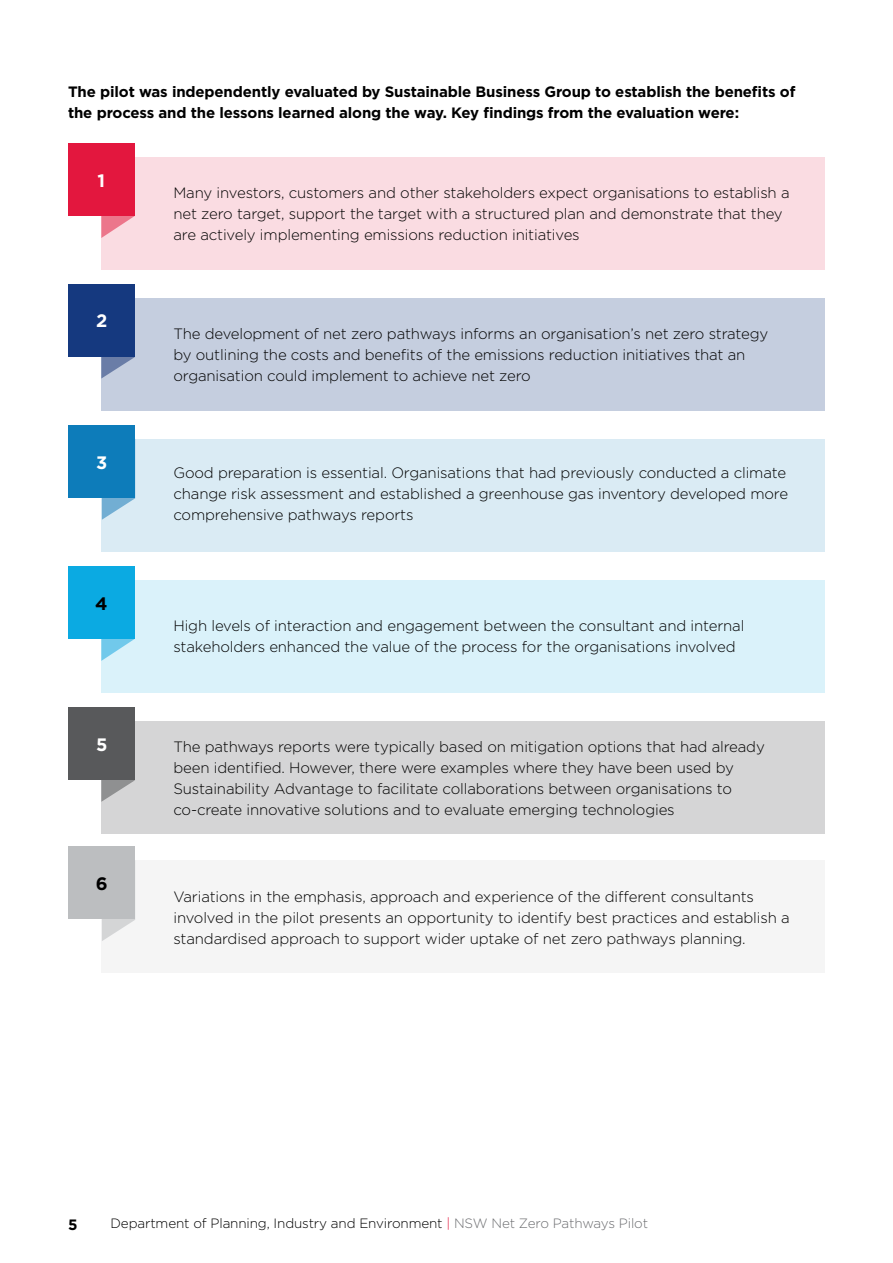
<style>
.page{position:relative;width:893px;height:1263px;background:#fff}
.page>*{position:absolute;margin:0;border:0;box-sizing:border-box;transform-origin:0 0}
.t1{font:700 18px "Gotham";color:#fff}
.t2{font:700 18px "Gotham";color:#000}
.t3{font:300 15px/21px "Gotham";letter-spacing:-.01em;color:#000}
.t4{font:700 15px/21px "Gotham";letter-spacing:-.01em;color:#000}
.t5{font:300 13.5px "Gotham";letter-spacing:-.01em;color:#000}
.s1{color:#e3173e}
.s2{color:#6d6e71}
</style>
<div class="page">
<div style="left:102px;top:157px;width:723px;height:113px;background:#fadce2"></div>
<div style="left:102px;top:580px;width:723px;height:113px;background:#daf2fa"></div>
<svg style="left:101px;top:216px;width:34px;height:22px"></svg>
<svg style="left:101px;top:639px;width:34px;height:22px"></svg>
<div style="left:68px;top:143px;width:67px;height:73px;background:#e3173e"></div>
<div style="left:68px;top:566px;width:67px;height:73px;background:#0baae2"></div>
<div style="left:102px;top:298px;width:723px;height:112px;background:#c5cedf"></div>
<div style="left:102px;top:721px;width:723px;height:113px;background:#d5d5d6"></div>
<svg style="left:101px;top:357px;width:34px;height:22px"></svg>
<svg style="left:101px;top:780px;width:34px;height:22px"></svg>
<div style="left:69px;top:284px;width:66px;height:73px;background:#15397f"></div>
<div style="left:69px;top:707px;width:66px;height:73px;background:#58595b"></div>
<div style="left:102px;top:439px;width:723px;height:113px;background:#daebf4"></div>
<div style="left:102px;top:860px;width:723px;height:113px;background:#f5f5f5"></div>
<svg style="left:102px;top:498px;width:33px;height:22px"></svg>
<svg style="left:102px;top:919px;width:33px;height:22px"></svg>
<div style="left:69px;top:425px;width:66px;height:73px;background:#0d7cba"></div>
<div style="left:69px;top:846px;width:66px;height:73px;background:#bcbec0"></div>
<p class="t4" style="left:68px;top:81px;width:729px">The pilot was independently evaluated by Sustainable Business Group to establish the benefits of the process and the lessons learned along the way. Key findings from the evaluation were:</p>
<p class="t1" style="left:98px;top:168px;width:9px">1</p>
<p class="t1" style="left:96px;top:309px;width:13px">2</p>
<p class="t1" style="left:96px;top:450px;width:13px">3</p>
<p class="t2" style="left:95px;top:591px;width:14px">4</p>
<p class="t3" style="left:173px;top:181px;width:618px">Many investors, customers and other stakeholders expect organisations to establish a net zero target, support the target with a structured plan and demonstrate that they are actively implementing emissions reduction initiatives</p>
<p class="t3" style="left:173px;top:323px;width:596px">The development of net zero pathways informs an organisation’s net zero strategy by outlining the costs and benefits of the emissions reduction initiatives that an organisation could implement to achieve net zero</p>
<p class="t3" style="left:173px;top:462px;width:616px">Good preparation is essential. Organisations that had previously conducted a climate change risk assessment and established a greenhouse gas inventory developed more comprehensive pathways reports</p>
<p class="t3" style="left:173px;top:615px;width:572px">High levels of interaction and engagement between the consultant and internal stakeholders enhanced the value of the process for the organisations involved</p>
<p class="t1" style="left:96px;top:732px;width:13px">5</p>
<p class="t3" style="left:173px;top:736px;width:593px">The pathways reports were typically based on mitigation options that had already been identified. However, there were examples where they have been used by Sustainability Advantage to facilitate collaborations between organisations to co-create innovative solutions and to evaluate emerging technologies</p>
<p class="t2" style="left:96px;top:872px;width:13px">6</p>
<p class="t3" style="left:173px;top:885px;width:618px">Variations in the emphasis, approach and experience of the different consultants involved in the pilot presents an opportunity to identify best practices and establish a standardised approach to support wider uptake of net zero pathways planning.</p>
<p class="t4" style="left:68px;top:1214px;width:11px">5</p>
<p class="t5" style="left:111px;top:1215px;width:539px">Department of Planning, Industry and Environment <span class="s1">|</span> <span class="s2">NSW Net Zero Pathways Pilot</span></p>
</div>
